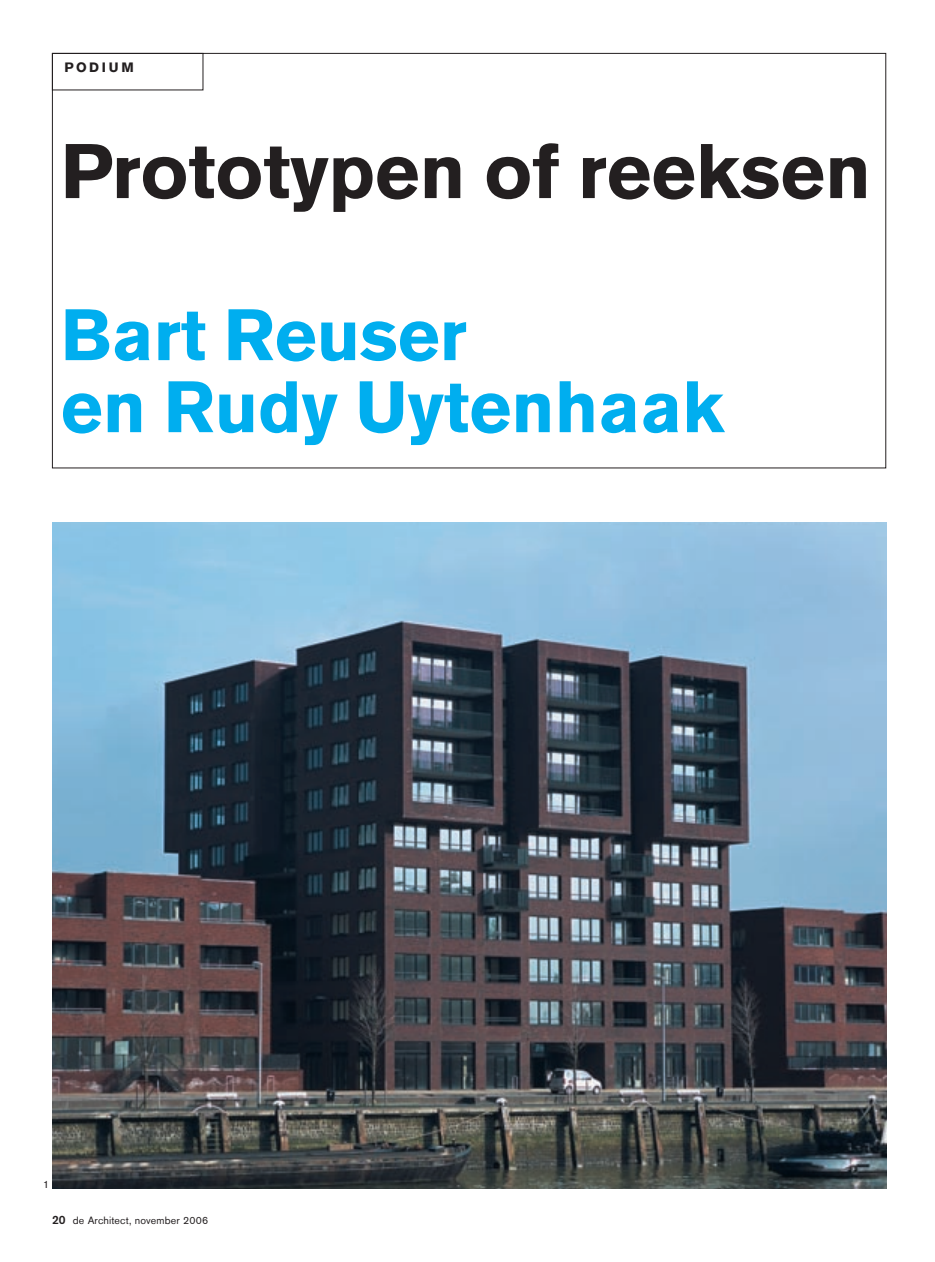
<style>
.page{position:relative;width:935px;height:1262px;background:#fff}
.page>*{position:absolute;margin:0;border:0;box-sizing:border-box;transform-origin:0 0}
.t1{font:700 76.5px "Akzidenz Grotesk BE";color:#231f20}
.t2{font:700 72px/72px "Akzidenz Grotesk BE";color:#00aeef}
.t3{font:700 13.5px "Akzidenz Grotesk BE";letter-spacing:.21em;color:#231f20}
.t4{font:10.5px "Akzidenz Grotesk BE";letter-spacing:.015em;color:#231f20}
.s1{font-weight:500;font-size:12px}
</style>
<div class="page">
<svg style="left:52px;top:53px;width:834px;height:415px"></svg>
<img style="left:52px;top:522px;width:834px;height:666px">
<p class="t3" style="left:64px;top:63px;width:71px">PODIUM</p>
<h1 class="t1" style="left:61px;top:144px;width:812px">Prototypen of reeksen</h1>
<h2 class="t2" style="left:61px;top:305px;width:665px">Bart Reuser<br>en Rudy Uytenhaak</h2>
<p class="t4" style="left:43px;top:1181px;width:8px">1</p>
<p class="t4" style="left:52px;top:1217px;width:158px"><span class="s1">20</span> de Architect, november 2006</p>
</div>
